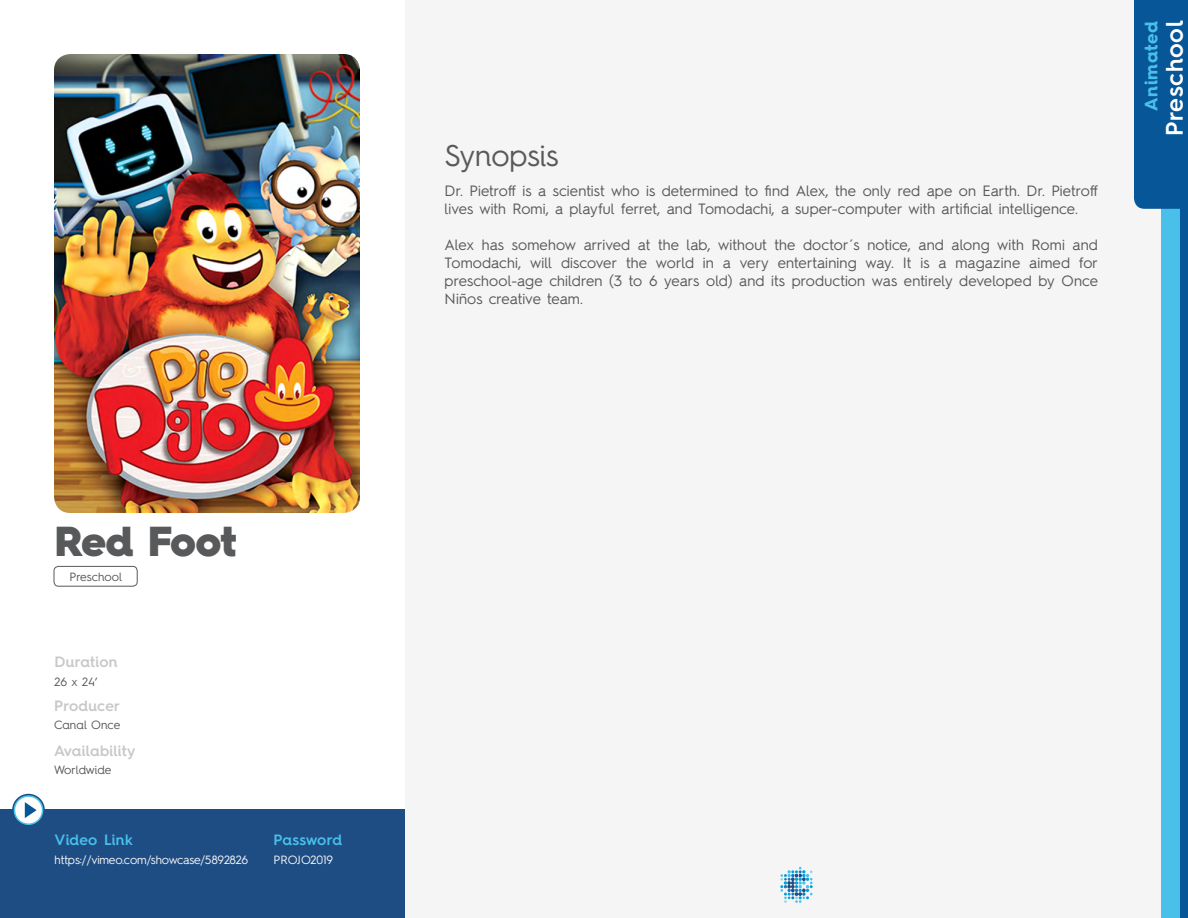
<style>
.page{position:relative;width:1188px;height:918px;background:#fff}
.page>*{position:absolute;margin:0;border:0;box-sizing:border-box;transform-origin:0 0}
.t1{font:900 42px "Hurme Geometric Sans 4";letter-spacing:-.02em;color:#58595b}
.t2{font:30px "Hurme Geometric Sans 4";color:#58595b}
.t3{font:600 24px "Hurme Geometric Sans 4";letter-spacing:.03em;color:#fff}
.t4{font:700 18px "Hurme Geometric Sans 4";letter-spacing:.04em;color:#49c0ea}
.t5{font:15px/18px "Hurme Geometric Sans 2";letter-spacing:.005em;color:#58595b}
.t6{font:600 15px "Hurme Geometric Sans 4";letter-spacing:.015em;color:#c8c8c8}
.t7{font:600 15px "Hurme Geometric Sans 4";letter-spacing:.015em;color:#49c0ea}
.parrafo{font:12px "Hurme Geometric Sans 2";letter-spacing:-.01em;color:#f5f5f5}
.t8{font:12px "Hurme Geometric Sans 4";color:#58595b}
.texto_ficha{font:12px "Hurme Geometric Sans 2";color:#f5f5f5}
</style>
<div class="page">
<div style="left:405px;top:0;width:783px;height:918px;background:#f5f5f5"></div>
<div style="left:1179px;top:135px;width:9px;height:783px;background:#075698"></div>
<div style="left:1161px;top:135px;width:18px;height:783px;background:#49c0ea"></div>
<div style="left:1134px;top:0;width:54px;height:209px;background:#075698"></div>
<svg style="left:780px;top:867px;width:33px;height:36px"></svg>
<div style="left:0;top:809px;width:405px;height:109px;background:#1e4d84"></div>
<svg style="left:13px;top:795px;width:31px;height:30px"></svg>
<div style="left:12px;top:794px;width:33px;height:32px;border:2px solid #1e4d84;border-radius:50%"></div>
<svg style="left:14px;top:796px;width:29px;height:28px"></svg>
<div style="left:14px;top:795px;width:29px;height:30px;border:2px solid #49c0ea;border-radius:50%"></div>
<svg style="left:25px;top:802px;width:12px;height:16px"></svg>
<img style="left:54px;top:54px;width:306px;height:459px">
<div style="left:54px;top:566px;width:83px;height:20px;border:1px solid #58595b;border-radius:4px"></div>
<p class="t1" style="left:55px;top:512px;width:183px">Red Foot</p>
<p class="t8" style="left:70px;top:568px;width:54px">Preschool</p>
<p class="t6" style="left:55px;top:651px;width:65px">Duration</p>
<p class="t8" style="left:55px;top:673px;width:44px">26 x 24’</p>
<p class="t6" style="left:54px;top:696px;width:68px">Producer</p>
<p class="t8" style="left:54px;top:717px;width:68px">Canal Once</p>
<p class="t6" style="left:54px;top:741px;width:83px">Availability</p>
<p class="t8" style="left:54px;top:762px;width:59px">Worldwide</p>
<p class="t7" style="left:55px;top:830px;width:80px">Video Link</p>
<p class="t7" style="left:274px;top:830px;width:70px">Password</p>
<p class="parrafo" style="left:55px;top:851px;width:195px">https://vimeo.com/showcase/5892826</p>
<p class="texto_ficha" style="left:274px;top:851px;width:61px">PROJO2019</p>
<p class="t2" style="left:445px;top:135px;width:116px">Synopsis</p>
<p class="t5" style="left:445px;top:180px;width:655px">Dr. Pietroff is a scientist who is determined to find Alex, the only red ape on Earth. Dr. Pietroff lives with Romi, a playful ferret, and Tomodachi, a super-computer with artificial intelligence.</p>
<p class="t5" style="left:445px;top:234px;width:655px;text-align:justify">Alex has somehow arrived at the lab, without the doctor´s notice, and along with Romi and Tomodachi, will discover the world in a very entertaining way. It is a magazine aimed for preschool-age children (3 to 6 years old) and its production was entirely developed by Once Niños creative team.</p>
<p class="t4" style="left:1139px;top:111px;width:91px;rotate:-90deg">Animated</p>
<p class="t3" style="left:1157px;top:136px;width:117px;rotate:-90deg">Preschool</p>
</div>
